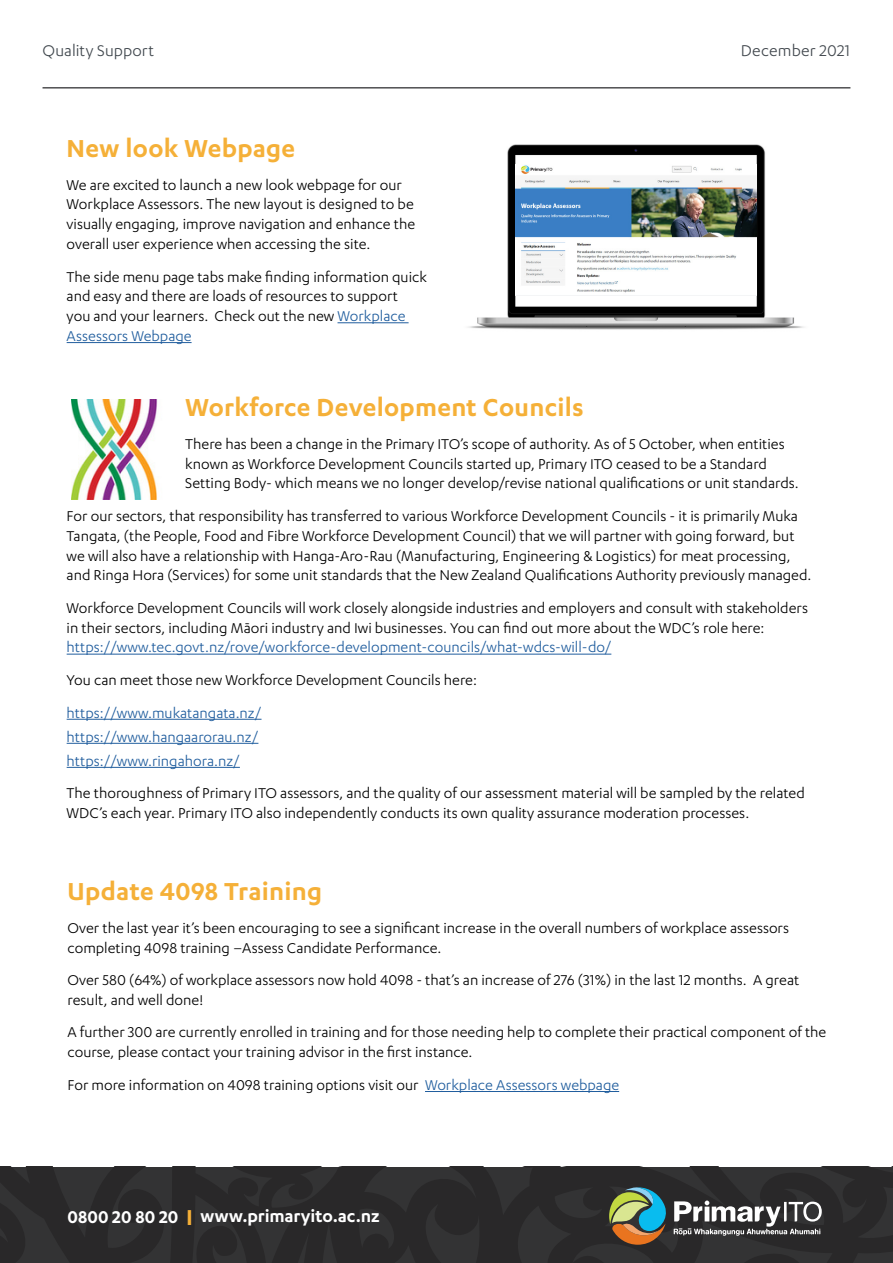
<style>
.page{position:relative;width:893px;height:1263px;background:#fff}
.page>*{position:absolute;margin:0;border:0;box-sizing:border-box;transform-origin:0 0}
.t1{font:600 28.5px "Karbon";letter-spacing:.01em;color:#f5b038}
.t2{font:600 19.8px "Karbon";color:#fff}
.t3{font:18px "Karbon";letter-spacing:.005em;color:#42494f}
.t4{font:18px "Karbon";letter-spacing:.01em;color:#43494f}
.t5{font:16.5px/19.8px "Karbon";color:#000}
.t6{font:16.5px/24px "Karbon";color:#215e9e}
.s1{color:#215e9e}
.s2{font-family:"Fengardo Neue";font-weight:900;font-size:21px;color:#f5b038}
</style>
<div class="page">
<svg style="left:0;top:1167px;width:893px;height:96px;background:#2c2b2c"></svg>
<svg style="left:609px;top:1187px;width:213px;height:58px;background:#595e57"></svg>
<hr style="left:43px;top:87px;width:807px;height:2px;background:#4f4f51">
<img style="left:468px;top:144px;width:336px;height:186px">
<hr style="left:337px;top:322px;width:72px;height:1px;background:#215e9e">
<hr style="left:67px;top:342px;width:125px;height:1px;background:#215e9e">
<hr style="left:67px;top:654px;width:544px;height:1px;background:#215e9e">
<hr style="left:67px;top:719px;width:195px;height:1px;background:#215e9e">
<hr style="left:67px;top:743px;width:191px;height:1px;background:#215e9e">
<hr style="left:67px;top:767px;width:173px;height:1px;background:#215e9e">
<img style="left:71px;top:400px;width:87px;height:100px">
<img style="left:515px;top:165px;width:241px;height:130px">
<hr style="left:425px;top:1091px;width:194px;height:1px;background:#215e9e">
<p class="t3" style="left:43px;top:41px;width:113px">Quality Support</p>
<p class="t4" style="left:741px;top:41px;width:111px">December 2021</p>
<h1 class="t1" style="left:67px;top:132px;width:230px">New look Webpage</h1>
<p class="t5" style="left:67px;top:174px;width:350px">We are excited to launch a new look webpage for our Workplace Assessors. The new layout is designed to be visually engaging, improve navigation and enhance the overall user experience when accessing the site.</p>
<p class="t5" style="left:67px;top:266px;width:362px">The side menu page tabs make finding information quick and easy and there are loads of resources to support<br>you and your learners. Check out the new <span class="s1">Workplace Assessors Webpage</span></p>
<h1 class="t1" style="left:185px;top:391px;width:400px">Workforce Development Councils</h1>
<p class="t5" style="left:185px;top:433px;width:615px">There has been a change in the Primary ITO’s scope of authority. As of 5 October, when entities known as Workforce Development Councils started up, Primary ITO ceased to be a Standard<br>Setting Body- which means we no longer develop/revise national qualifications or unit standards.</p>
<p class="t5" style="left:67px;top:505px;width:746px">For our sectors, that responsibility has transferred to various Workforce Development Councils - it is primarily Muka Tangata, (the People, Food and Fibre Workforce Development Council) that we will partner with going forward, but we will also have a relationship with Hanga-Aro-Rau (Manufacturing, Engineering &amp; Logistics) for meat processing, and Ringa Hora (Services) for some unit standards that the New Zealand Qualifications Authority previously managed.</p>
<p class="t5" style="left:67px;top:597px;width:743px">Workforce Development Councils will work closely alongside industries and employers and consult with stakeholders in their sectors, including Māori industry and Iwi businesses. You can find out more about the WDC’s role here:</p>
<p class="t6" style="left:67px;top:635px;width:546px">https://www.tec.govt.nz/rove/workforce-development-councils/what-wdcs-will-do/</p>
<p class="t5" style="left:67px;top:670px;width:412px">You can meet those new Workforce Development Councils here:</p>
<p class="t6" style="left:67px;top:700px;width:196px">https://www.mukatangata.nz/ https://www.hangaarorau.nz/ https://www.ringahora.nz/</p>
<p class="t5" style="left:67px;top:783px;width:740px">The thoroughness of Primary ITO assessors, and the quality of our assessment material will be sampled by the related<br>WDC’s each year. Primary ITO also independently conducts its own quality assurance moderation processes.</p>
<h1 class="t1" style="left:67px;top:875px;width:256px">Update 4098 Training</h1>
<p class="t5" style="left:67px;top:917px;width:723px">Over the last year it’s been encouraging to see a significant increase in the overall numbers of workplace assessors completing 4098 training –Assess Candidate Performance.</p>
<p class="t5" style="left:67px;top:970px;width:733px">Over 580 (64%) of workplace assessors now hold 4098 - that’s an increase of 276 (31%) in the last 12 months. A great result, and well done!</p>
<p class="t5" style="left:67px;top:1022px;width:760px">A further 300 are currently enrolled in training and for those needing help to complete their practical component of the course, please contact your training advisor in the first instance.</p>
<p class="t5" style="left:67px;top:1074px;width:553px">For more information on 4098 training options visit our <span class="s1">Workplace Assessors webpage</span></p>
<p class="t2" style="left:67px;top:1204px;width:314px">0800 20 80 20 <span class="s2">I</span> www.primaryito.ac.nz</p>
</div>
